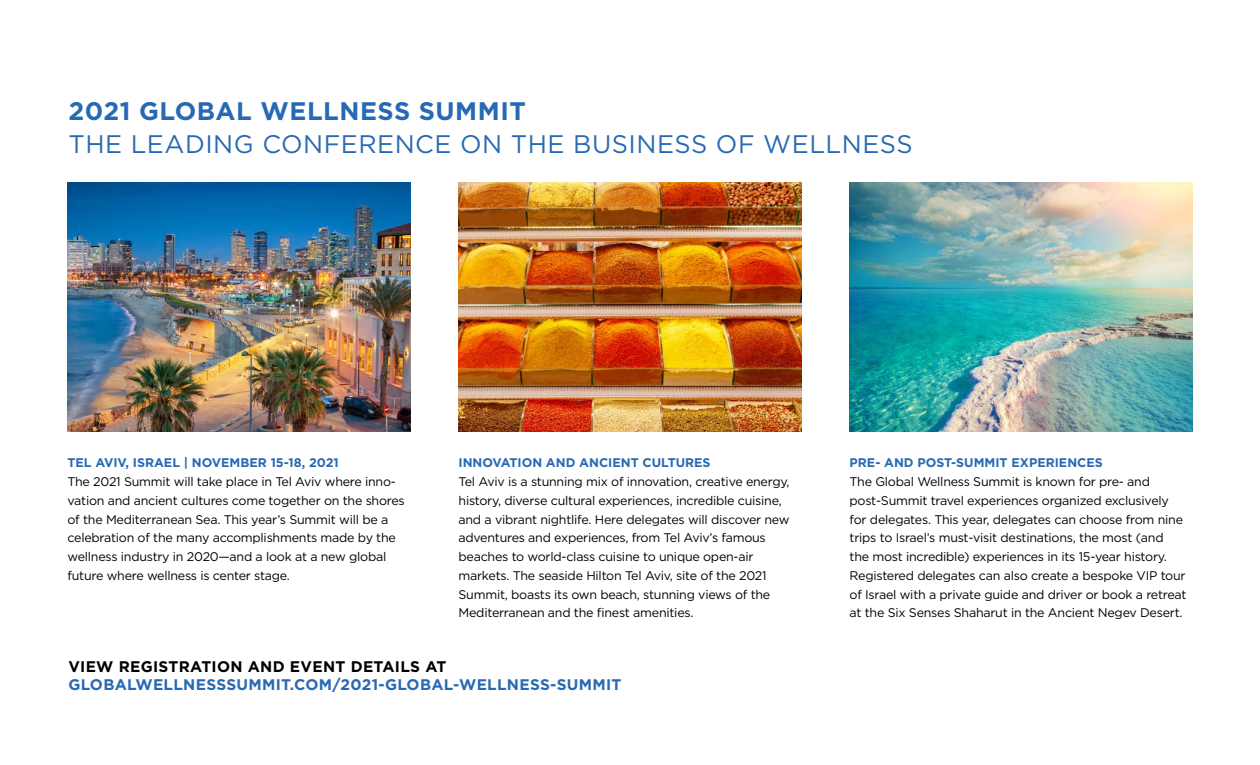
<style>
.page{position:relative;width:1260px;height:765px;background:#fff}
.page>*{position:absolute;margin:0;border:0;box-sizing:border-box;transform-origin:0 0}
.t1{font:25.38px "Gotham";letter-spacing:.02em;color:#2869b3}
.t2{font:700 25.38px "Gotham";letter-spacing:.02em;color:#2869b3}
.t3{font:700 15.38px "Gotham";letter-spacing:.02em;color:#2869b3}
.t4{font:700 15.38px "Gotham";letter-spacing:.02em;color:#000}
.t5{font:12.5px/18.8px "Gotham";letter-spacing:-.02em;color:#000}
.t6{font:700 12.5px "Gotham";color:#2869b3}
</style>
<div class="page">
<img style="left:68px;top:182px;width:342px;height:249px">
<img style="left:459px;top:182px;width:342px;height:249px">
<img style="left:850px;top:182px;width:342px;height:249px">
<h1 class="t2" style="left:68px;top:94px;width:459px">2021 GLOBAL WELLNESS SUMMIT</h1>
<h1 class="t1" style="left:68px;top:128px;width:846px">THE LEADING CONFERENCE ON THE BUSINESS OF WELLNESS</h1>
<p class="t6" style="left:68px;top:455px;width:273px">TEL AVIV, ISRAEL | NOVEMBER 15-18, 2021</p>
<p class="t5" style="left:68px;top:472px;width:339px">The 2021 Summit will take place in Tel Aviv where inno&shy;vation and ancient cultures come together on the shores of the Mediterranean Sea. This year’s Summit will be a celebration of the many accomplishments made by the wellness industry in 2020—and a look at a new global future where wellness is center stage.</p>
<p class="t6" style="left:459px;top:455px;width:254px">INNOVATION AND ANCIENT CULTURES</p>
<p class="t5" style="left:459px;top:472px;width:333px">Tel Aviv is a stunning mix of innovation, creative energy, history, diverse cultural experiences, incredible cuisine, and a vibrant nightlife. Here delegates will discover new adventures and experiences, from Tel Aviv’s famous beaches to world-class cuisine to unique open-air markets. The seaside Hilton Tel Aviv, site of the 2021<br>Summit, boasts its own beach, stunning views of the Mediterranean and the finest amenities.</p>
<p class="t4" style="left:68px;top:656px;width:379px">VIEW REGISTRATION AND EVENT DETAILS AT</p>
<p class="t3" style="left:68px;top:675px;width:555px">GLOBALWELLNESSSUMMIT.COM/2021-GLOBAL-WELLNESS-SUMMIT</p>
<p class="t6" style="left:850px;top:455px;width:255px">PRE- AND POST-SUMMIT EXPERIENCES</p>
<p class="t5" style="left:850px;top:472px;width:338px">The Global Wellness Summit is known for pre- and post-Summit travel experiences organized exclusively for delegates. This year, delegates can choose from nine trips to Israel’s must-visit destinations, the most (and<br>the most incredible) experiences in its 15-year history.<br>Registered delegates can also create a bespoke VIP tour of Israel with a private guide and driver or book a retreat at the Six Senses Shaharut in the Ancient Negev Desert.</p>
</div>
